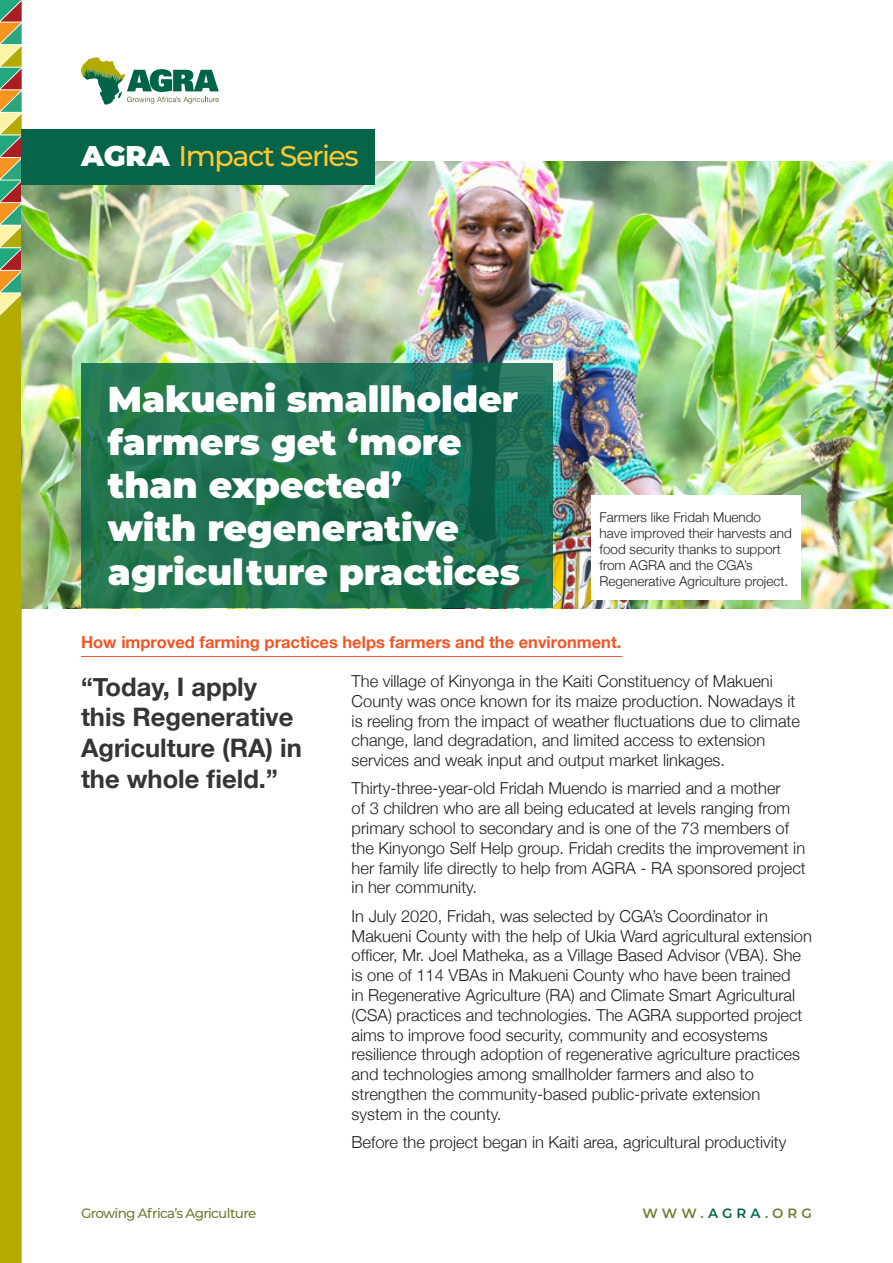
<style>
.page{position:relative;width:893px;height:1263px;background:#fff}
.page>*{position:absolute;margin:0;border:0;box-sizing:border-box;transform-origin:0 0}
.t1{font:900 36px/43.2px "Montserrat";color:#fff}
.t2{font:500 28.5px "Montserrat";letter-spacing:-.05em;color:#fec834}
.t3{font:700 25.5px/30.6px "Helvetica Neue";color:#363536}
.t4{font:300 16.5px/19.8px "Helvetica Neue";color:#231f20}
.t5{font:700 16.5px "Helvetica Neue";color:#f15627}
.t6{font:300 13.5px/16.2px "Helvetica Neue";color:#231f20}
.t7{font:500 13.5px "Montserrat";letter-spacing:-.05em;color:#737c36}
.t8{font:600 13.5px "Montserrat";letter-spacing:.3em;color:#737c36}
.s1{font-weight:900;color:#fff}
.s2{color:#066548}
</style>
<div class="page">
<svg style="left:0;top:0;width:22px;height:1263px"></svg>
<svg style="left:81px;top:58px;width:138px;height:47px"></svg>
<img style="left:22px;top:161px;width:871px;height:447px">
<div style="left:22px;top:129px;width:353px;height:56px;background:#066548"></div>
<svg style="left:81px;top:364px;width:472px;height:244px"></svg>
<hr style="left:81px;top:656px;width:541px;height:1px;background:#f15627">
<div style="left:591px;top:495px;width:210px;height:104px;background:#fff"></div>
<p class="t2" style="left:81px;top:136px;width:279px"><span class="s1">AGRA</span> Impact Series</p>
<p class="t1" style="left:108px;top:375px;width:414px">Makueni smallholder farmers get ‘more than expected’<br>with regenerative agriculture practices</p>
<p class="t6" style="left:600px;top:508px;width:194px">Farmers like Fridah Muendo have improved their harvests and food security thanks to support from AGRA and the CGA’s<br>Regenerative Agriculture project.</p>
<p class="t5" style="left:81px;top:631px;width:542px">How improved farming practices helps farmers and the environment.</p>
<p class="t3" style="left:81px;top:671px;width:222px">“Today, I apply this Regenerative<br>Agriculture (RA) in the whole field.”</p>
<p class="t4" style="left:352px;top:671px;width:450px">The village of Kinyonga in the Kaiti Constituency of Makueni County was once known for its maize production. Nowadays it is reeling from the impact of weather fluctuations due to climate change, land degradation, and limited access to extension services and weak input and output market linkages.</p>
<p class="t4" style="left:352px;top:778px;width:456px">Thirty-three-year-old Fridah Muendo is married and a mother<br>of 3 children who are all being educated at levels ranging from primary school to secondary and is one of the 73 members of the Kinyongo Self Help group. Fridah credits the improvement in her family life directly to help from AGRA - RA sponsored project in her community.</p>
<p class="t4" style="left:352px;top:906px;width:462px">In July 2020, Fridah, was selected by CGA’s Coordinator in Makueni County with the help of Ukia Ward agricultural extension officer, Mr. Joel Matheka, as a Village Based Advisor (VBA). She is one of 114 VBAs in Makueni County who have been trained<br>in Regenerative Agriculture (RA) and Climate Smart Agricultural (CSA) practices and technologies. The AGRA supported project aims to improve food security, community and ecosystems resilience through adoption of regenerative agriculture practices and technologies among smallholder farmers and also to strengthen the community-based public-private extension system in the county.</p>
<p class="t4" style="left:352px;top:1132px;width:436px">Before the project began in Kaiti area, agricultural productivity</p>
<p class="t7" style="left:81px;top:1203px;width:177px">Growing Africa’s Agriculture</p>
<p class="t8" style="left:642px;top:1203px;width:171px">WWW.<span class="s2">AGRA</span>.ORG</p>
</div>
